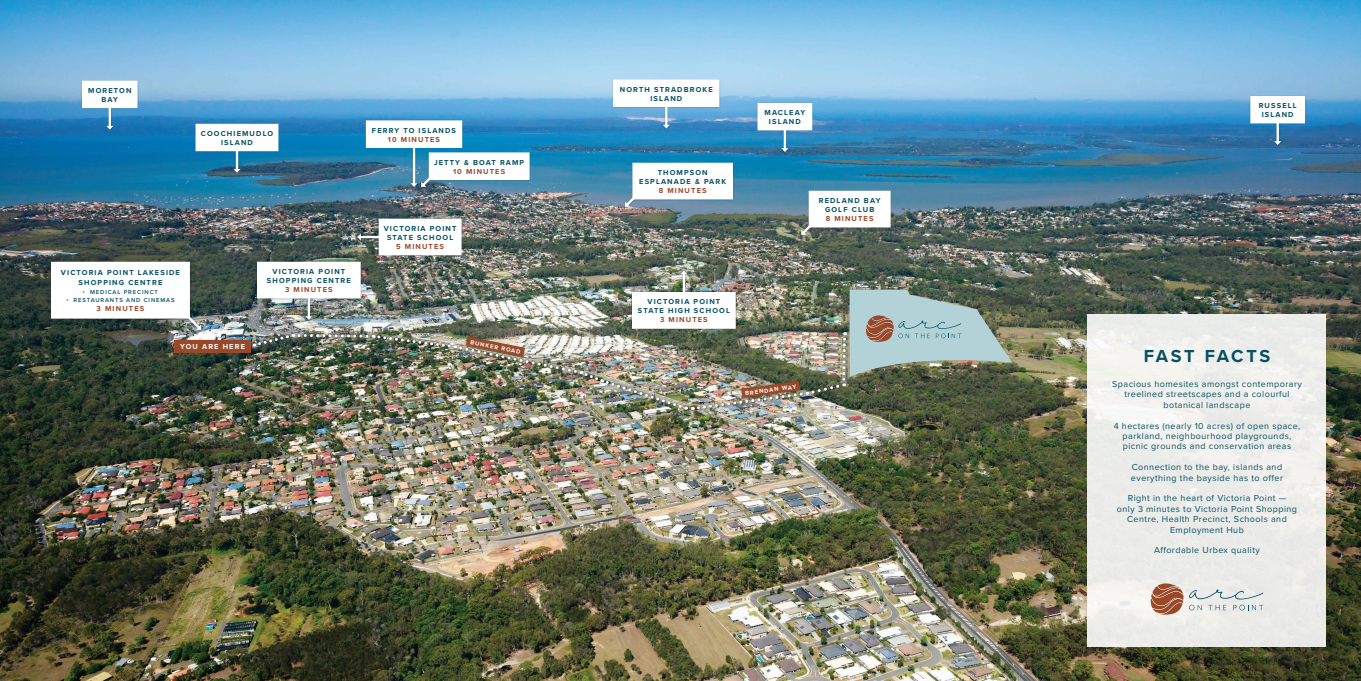
<style>
.page{position:relative;width:1361px;height:681px;background:#fff}
.page>*{position:absolute;margin:0;border:0;box-sizing:border-box;transform-origin:0 0}
.t1{font:700 18px "Proxima Nova";letter-spacing:.145em;color:#075062}
.t2{font:9px/10.4px "Proxima Nova";letter-spacing:.05em;color:#075062;text-align:center}
.t3{font:700 7.46px/9px "Proxima Nova";letter-spacing:.15em;color:#075062;text-align:center}
.t4{font:700 7.46px "Proxima Nova";letter-spacing:.15em;color:#fff}
.t5{font:700 7.46px "Proxima Nova";letter-spacing:.15em;color:#994828}
.t6{font:700 6px "Proxima Nova";color:#fff}
.t7{font:600 5.9px "Proxima Nova";letter-spacing:.15em;color:#075062}
.s1{color:#994828}
</style>
<div class="page">
<img style="left:0;top:0;width:1361px;height:680px">
<div style="left:1087px;top:314px;width:239px;height:332px;background:#ecede9"></div>
<div style="left:172px;top:338px;width:81px;height:17px;background:#231f20;opacity:.5"></div>
<div style="left:174px;top:340px;width:77px;height:12px;background:#994828"></div>
<svg style="left:1189px;top:589px;width:74px;height:21px"></svg>
<svg style="left:1150px;top:583px;width:33px;height:31px"></svg>
<div style="left:81px;top:80px;width:58px;height:52px;background:#231f20;opacity:.25"></div>
<div style="left:83px;top:81px;width:54px;height:27px;background:#fff"></div>
<svg style="left:106px;top:108px;width:7px;height:22px"></svg>
<div style="left:364px;top:119px;width:100px;height:70px;background:#231f20;opacity:.25"></div>
<div style="left:366px;top:121px;width:96px;height:26px;background:#fff"></div>
<hr style="left:413px;top:147px;width:2px;height:38px;background:#fff">
<div style="left:194px;top:123px;width:86px;height:52px;background:#231f20;opacity:.25"></div>
<div style="left:196px;top:124px;width:82px;height:27px;background:#fff"></div>
<svg style="left:233px;top:151px;width:7px;height:22px"></svg>
<div style="left:756px;top:102px;width:58px;height:52px;background:#231f20;opacity:.25"></div>
<div style="left:758px;top:103px;width:54px;height:27px;background:#fff"></div>
<hr style="left:784px;top:130px;width:2px;height:20px;background:#fff">
<svg style="left:781px;top:148px;width:7px;height:4px"></svg>
<div style="left:612px;top:78px;width:109px;height:53px;background:#231f20;opacity:.25"></div>
<div style="left:614px;top:80px;width:105px;height:26px;background:#fff"></div>
<hr style="left:665px;top:106px;width:2px;height:20px;background:#fff">
<svg style="left:663px;top:125px;width:7px;height:3px"></svg>
<div style="left:355px;top:217px;width:108px;height:40px;background:#231f20;opacity:.5"></div>
<div style="left:379px;top:219px;width:82px;height:36px;background:#fff"></div>
<hr style="left:359px;top:236px;width:20px;height:2px;background:#fff">
<svg style="left:357px;top:233px;width:4px;height:7px"></svg>
<div style="left:419px;top:151px;width:112px;height:38px;background:#231f20;opacity:.25"></div>
<div style="left:429px;top:153px;width:100px;height:26px;background:#fff"></div>
<svg style="left:410px;top:173px;width:25px;height:16px"></svg>
<div style="left:623px;top:162px;width:111px;height:47px;background:#231f20;opacity:.25"></div>
<div style="left:633px;top:163px;width:99px;height:36px;background:#fff"></div>
<svg style="left:623px;top:193px;width:16px;height:15px"></svg>
<div style="left:630px;top:268px;width:107px;height:61px;background:#231f20;opacity:.5"></div>
<div style="left:799px;top:190px;width:93px;height:47px;background:#231f20;opacity:.25"></div>
<div style="left:809px;top:191px;width:81px;height:36px;background:#fff"></div>
<svg style="left:799px;top:221px;width:16px;height:15px"></svg>
<div style="left:255px;top:261px;width:107px;height:61px;background:#231f20;opacity:.5"></div>
<div style="left:257px;top:262px;width:103px;height:36px;background:#fff"></div>
<div style="left:50px;top:260px;width:153px;height:72px;background:#231f20;opacity:.5"></div>
<div style="left:52px;top:262px;width:137px;height:56px;background:#fff"></div>
<svg style="left:182px;top:311px;width:21px;height:20px"></svg>
<div style="left:1248px;top:95px;width:58px;height:52px;background:#231f20;opacity:.25"></div>
<div style="left:1250px;top:96px;width:54px;height:27px;background:#fff"></div>
<hr style="left:1276px;top:123px;width:3px;height:20px;background:#fff">
<svg style="left:1274px;top:141px;width:7px;height:4px"></svg>
<img style="left:254px;top:270px;width:758px;height:141px">
<p class="t3" style="left:88px;top:86px;width:45px">MORETON<br>BAY</p>
<p class="t3" style="left:201px;top:129px;width:74px">COOCHIEMUDLO<br>ISLAND</p>
<p class="t3" style="left:61px;top:268px;width:121px;line-height:9.3px">VICTORIA POINT LAKESIDE<br>SHOPPING CENTRE</p>
<p class="t7" style="left:83px;top:287px;width:77px">• MEDICAL PRECINCT</p>
<p class="t7" style="left:66px;top:295px;width:110px">• RESTAURANTS AND CINEMAS</p>
<p class="t5" style="left:97px;top:303px;width:49px">3 MINUTES</p>
<p class="t3" style="left:267px;top:267px;width:85px">VICTORIA POINT<br>SHOPPING CENTRE<br><span class="s1">3 MINUTES</span></p>
<p class="t4" style="left:180px;top:341px;width:66px">YOU ARE HERE</p>
<p class="t3" style="left:372px;top:125px;width:86px">FERRY TO ISLANDS<br><span class="s1">10 MINUTES</span></p>
<p class="t3" style="left:434px;top:157px;width:92px">JETTY &amp; BOAT RAMP<br><span class="s1">10 MINUTES</span></p>
<p class="t3" style="left:384px;top:224px;width:74px">VICTORIA POINT<br>STATE SCHOOL<br><span class="s1">5 MINUTES</span></p>
<p class="t6" style="left:471px;top:337px;width:53px;rotate:11deg">BUNKER ROAD</p>
<p class="t3" style="left:620px;top:84px;width:94px">NORTH STRADBROKE<br>ISLAND</p>
<p class="t3" style="left:639px;top:168px;width:88px">THOMPSON<br>ESPLANADE &amp; PARK<br><span class="s1">8 MINUTES</span></p>
<p class="t3" style="left:764px;top:108px;width:42px">MACLEAY<br>ISLAND</p>
<p class="t3" style="left:819px;top:196px;width:63px">REDLAND BAY<br>GOLF CLUB<br><span class="s1">8 MINUTES</span></p>
<p class="t3" style="left:638px;top:297px;width:94px">VICTORIA POINT<br>STATE HIGH SCHOOL<br><span class="s1">3 MINUTES</span></p>
<p class="t6" style="left:744px;top:389px;width:53px;rotate:-8deg">BRENDAN WAY</p>
<p class="t3" style="left:1258px;top:101px;width:40px">RUSSELL<br>ISLAND</p>
<p class="t1" style="left:1143px;top:342px;width:128px">FAST FACTS</p>
<p class="t2" style="left:1112px;top:378px;width:191px">Spacious homesites amongst contemporary treelined streetscapes and a colourful botanical landscape</p>
<p class="t2" style="left:1113px;top:419px;width:188px">4 hectares (nearly 10 acres) of open space, parkland, neighbourhood playgrounds, picnic grounds and conservation areas</p>
<p class="t2" style="left:1131px;top:461px;width:154px;text-align:left">Connection to the bay, islands and everything the bayside has to offer</p>
<p class="t2" style="left:1117px;top:492px;width:182px">Right in the heart of Victoria Point —<br>only 3 minutes to Victoria Point Shopping<br>Centre, Health Precinct, Schools and<br>Employment Hub</p>
<p class="t2" style="left:1154px;top:544px;width:107px">Affordable Urbex quality</p>
</div>
